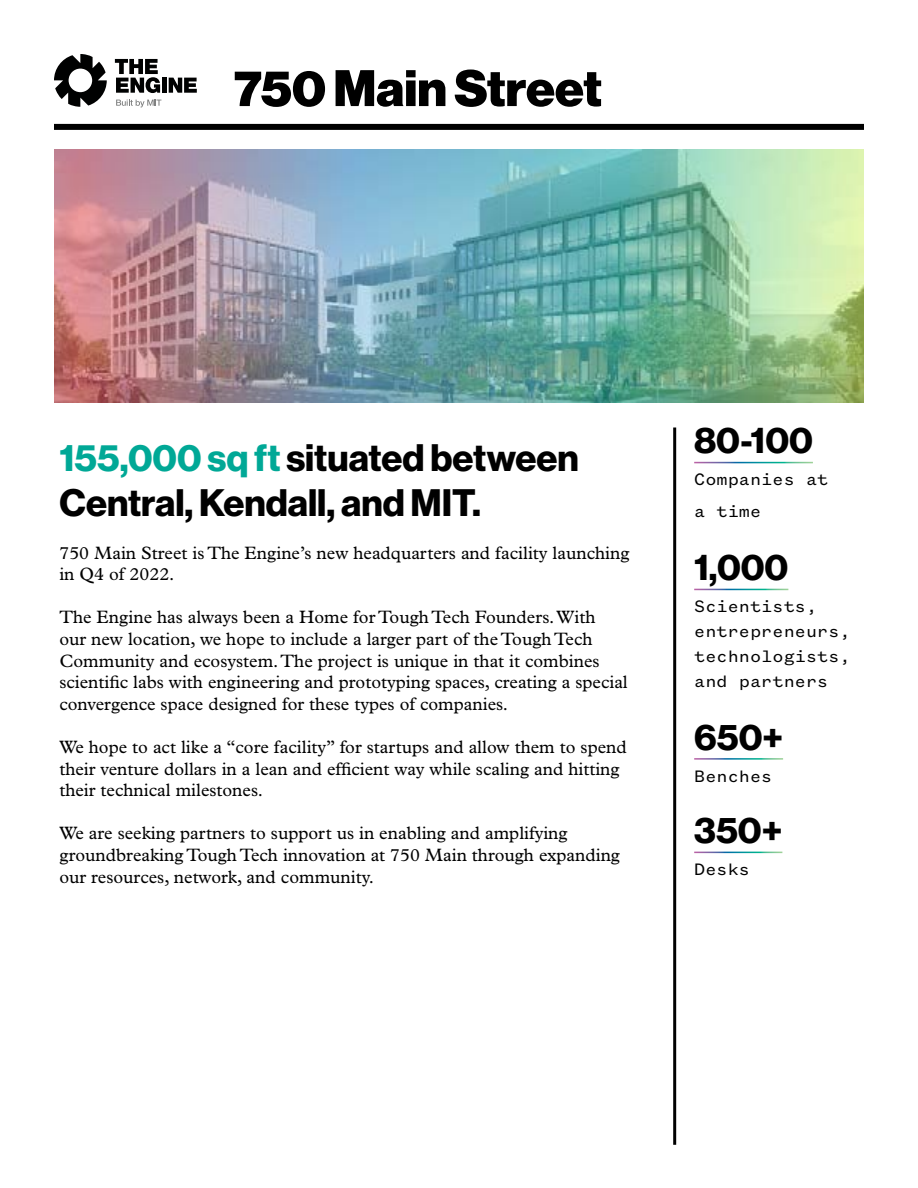
<style>
.page{position:relative;width:918px;height:1188px;background:#fff}
.page>*{position:absolute;margin:0;border:0;box-sizing:border-box;transform-origin:0 0}
.t1{font:50.25px "N Haas Grotesk DS Std 95 Blk";color:#000}
.t2{font:37.5px/45px "N Haas Grotesk DS Std 75 Bd";color:#000}
.t3{font:36.45px "N Haas Grotesk DS Std 75 Bd";color:#000}
.t4{font:18.15px/24.8px "Founders Grotesk Mono";color:#000}
.t5{font:18px/21.6px "Plantin Std";color:#000}
.s1{color:#00a896}
</style>
<div class="page">
<svg style="left:54px;top:54px;width:53px;height:53px"></svg>
<svg style="left:115px;top:59px;width:45px;height:34px"></svg>
<div style="left:162px;top:78px;width:5px;height:15px;background:#000101"></div>
<svg style="left:169px;top:78px;width:28px;height:15px"></svg>
<svg style="left:116px;top:100px;width:45px;height:7px"></svg>
<div style="left:54px;top:124px;width:810px;height:6px;background:#000"></div>
<img style="left:55px;top:149px;width:809px;height:254px">
<hr style="left:673px;top:428px;width:3px;height:717px;background:#000">
<h1 class="t1" style="left:234px;top:59px;width:369px">750 Main Street</h1>
<h2 class="t2" style="left:59px;top:436px;width:521px"><span class="s1">155,000 sq ft</span> situated between<br>Central, Kendall, and MIT.</h2>
<p class="t5" style="left:59px;top:542px;width:572px">750 Main Street is The Engine’s new headquarters and facility launching in Q4 of 2022.</p>
<p class="t5" style="left:59px;top:607px;width:570px">The Engine has always been a Home for Tough Tech Founders. With<br>our new location, we hope to include a larger part of the Tough Tech Community and ecosystem. The project is unique in that it combines scientific labs with engineering and prototyping spaces, creating a special convergence space designed for these types of companies.</p>
<p class="t5" style="left:59px;top:736px;width:569px">We hope to act like a “core facility” for startups and allow them to spend their venture dollars in a lean and efficient way while scaling and hitting their technical milestones.</p>
<p class="t5" style="left:59px;top:823px;width:562px">We are seeking partners to support us in enabling and amplifying groundbreaking Tough Tech innovation at 750 Main through expanding our resources, network, and community.</p>
<h3 class="t3" style="left:694px;top:419px;width:120px">80-100</h3>
<p class="t4" style="left:694px;top:464px;width:136px;line-height:32px">Companies at a time</p>
<h3 class="t3" style="left:694px;top:546px;width:96px">1,000</h3>
<p class="t4" style="left:694px;top:594px;width:158px">Scientists, entrepreneurs, technologists, and partners</p>
<h3 class="t3" style="left:694px;top:716px;width:90px">650+</h3>
<p class="t4" style="left:694px;top:764px;width:80px">Benches</p>
<h3 class="t3" style="left:694px;top:809px;width:90px">350+</h3>
<p class="t4" style="left:694px;top:857px;width:57px">Desks</p>
</div>
